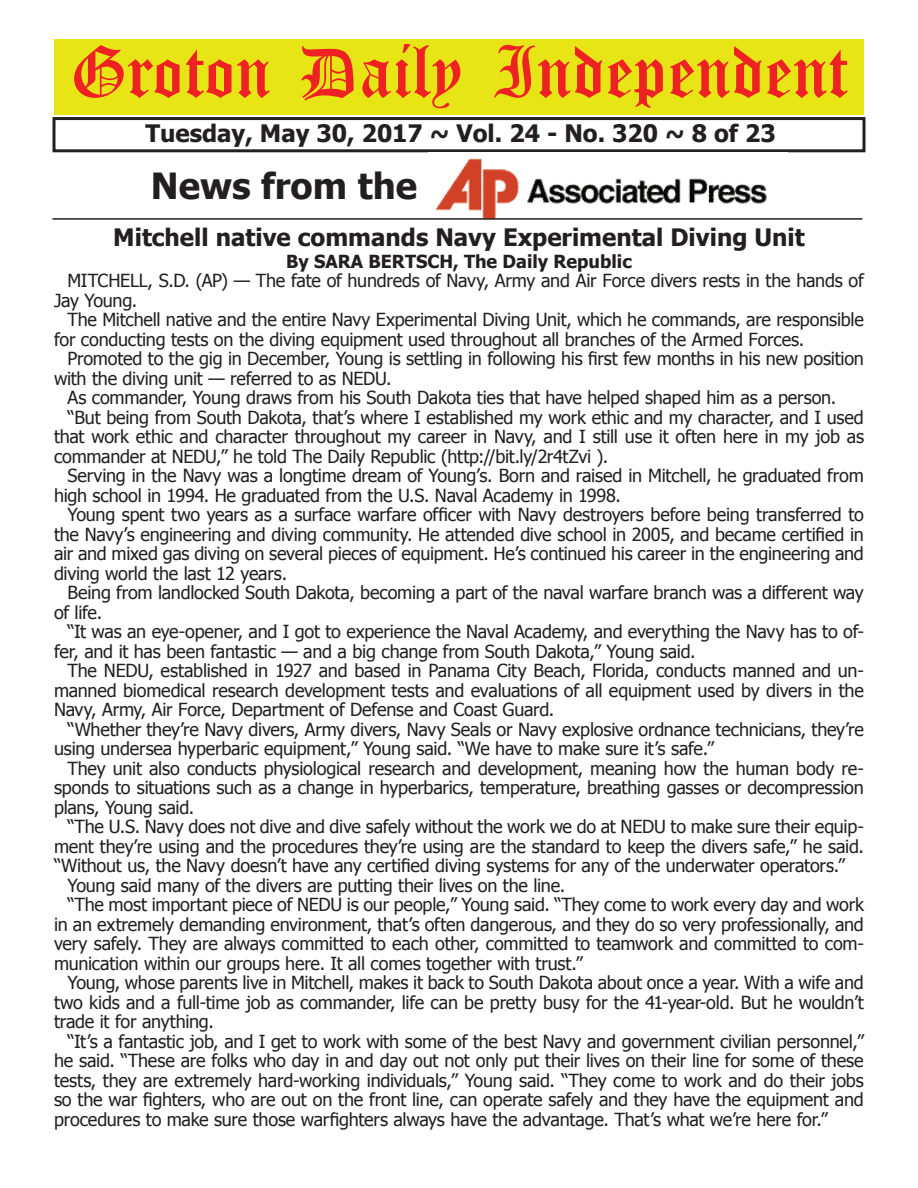
<style>
.page{position:relative;width:918px;height:1188px;background:#fff}
.page>*{position:absolute;margin:0;border:0;box-sizing:border-box;transform-origin:0 0}
.t1{font:54px "Old English Five";color:#ee2123}
.t2{font:700 36px "Tahoma";color:#231f20}
.t3{font:700 24px "Tahoma";color:#231f20}
.t4{font:18px/19.5px "Tahoma";letter-spacing:-.015em;color:#231f20}
.t5{font:700 18px "Tahoma";color:#231f20}
</style>
<div class="page">
<div style="left:52px;top:117px;width:814px;height:35px;border:3px solid #231f20"></div>
<div style="left:54px;top:40px;width:810px;height:75px;background:#e7e515"></div>
<img style="left:435px;top:158px;width:332px;height:60px">
<hr style="left:52px;top:218px;width:810px;height:2px;background:#231f20">
<h1 class="t1" style="left:70px;top:47px;width:779px">Groton Daily Independent</h1>
<h3 class="t3" style="left:145px;top:116px;width:632px">Tuesday, May 30, 2017 ~ Vol. 24 - No. 320 ~ 8 of 23</h3>
<h2 class="t2" style="left:151px;top:161px;width:268px">News from the</h2>
<h3 class="t3" style="left:113px;top:221px;width:693px">Mitchell native commands Navy Experimental Diving Unit</h3>
<p class="t5" style="left:286px;top:249px;width:347px">By SARA BERTSCH, The Daily Republic</p>
<p class="t4" style="left:54px;top:270px;width:811px;text-indent:14px">MITCHELL, S.D. (AP) — The fate of hundreds of Navy, Army and Air Force divers rests in the hands of<br>Jay Young.</p>
<p class="t4" style="left:54px;top:309px;width:811px;text-indent:14px">The Mitchell native and the entire Navy Experimental Diving Unit, which he commands, are responsible for conducting tests on the diving equipment used throughout all branches of the Armed Forces.</p>
<p class="t4" style="left:68px;top:348px;width:798px">Promoted to the gig in December, Young is settling in following his first few months in his new position</p>
<p class="t4" style="left:54px;top:368px;width:339px">with the diving unit — referred to as NEDU.</p>
<p class="t4" style="left:68px;top:387px;width:770px">As commander, Young draws from his South Dakota ties that have helped shaped him as a person.</p>
<p class="t4" style="left:68px;top:407px;width:798px">“But being from South Dakota, that’s where I established my work ethic and my character, and I used</p>
<p class="t4" style="left:54px;top:426px;width:812px">that work ethic and character throughout my career in Navy, and I still use it often here in my job as</p>
<p class="t4" style="left:54px;top:446px;width:556px">commander at NEDU,” he told The Daily Republic (http://bit.ly/2r4tZvi ).</p>
<p class="t4" style="left:68px;top:465px;width:798px">Serving in the Navy was a longtime dream of Young’s. Born and raised in Mitchell, he graduated from</p>
<p class="t4" style="left:54px;top:485px;width:569px">high school in 1994. He graduated from the U.S. Naval Academy in 1998.</p>
<p class="t4" style="left:68px;top:504px;width:798px">Young spent two years as a surface warfare officer with Navy destroyers before being transferred to</p>
<p class="t4" style="left:54px;top:524px;width:811px">the Navy’s engineering and diving community. He attended dive school in 2005, and became certified in</p>
<p class="t4" style="left:54px;top:543px;width:811px">air and mixed gas diving on several pieces of equipment. He’s continued his career in the engineering and</p>
<p class="t4" style="left:54px;top:563px;width:235px">diving world the last 12 years.</p>
<p class="t4" style="left:68px;top:582px;width:798px">Being from landlocked South Dakota, becoming a part of the naval warfare branch was a different way</p>
<p class="t4" style="left:54px;top:602px;width:50px">of life.</p>
<p class="t4" style="left:68px;top:621px;width:798px">“It was an eye-opener, and I got to experience the Naval Academy, and everything the Navy has to of-</p>
<p class="t4" style="left:54px;top:641px;width:643px">fer, and it has been fantastic — and a big change from South Dakota,” Young said.</p>
<p class="t4" style="left:68px;top:660px;width:798px">The NEDU, established in 1927 and based in Panama City Beach, Florida, conducts manned and un-</p>
<p class="t4" style="left:54px;top:680px;width:811px">manned biomedical research development tests and evaluations of all equipment used by divers in the</p>
<p class="t4" style="left:54px;top:699px;width:502px">Navy, Army, Air Force, Department of Defense and Coast Guard.</p>
<p class="t4" style="left:68px;top:719px;width:798px">“Whether they’re Navy divers, Army divers, Navy Seals or Navy explosive ordnance technicians, they’re</p>
<p class="t4" style="left:54px;top:738px;width:662px">using undersea hyperbaric equipment,” Young said. “We have to make sure it’s safe.”</p>
<p class="t4" style="left:68px;top:758px;width:798px">They unit also conducts physiological research and development, meaning how the human body re-</p>
<p class="t4" style="left:54px;top:777px;width:811px">sponds to situations such as a change in hyperbarics, temperature, breathing gasses or decompression</p>
<p class="t4" style="left:54px;top:797px;width:142px">plans, Young said.</p>
<p class="t4" style="left:68px;top:816px;width:798px">“The U.S. Navy does not dive and dive safely without the work we do at NEDU to make sure their equip-</p>
<p class="t4" style="left:54px;top:836px;width:812px">ment they’re using and the procedures they’re using are the standard to keep the divers safe,” he said.</p>
<p class="t4" style="left:54px;top:855px;width:793px">“Without us, the Navy doesn’t have any certified diving systems for any of the underwater operators.”</p>
<p class="t4" style="left:68px;top:875px;width:499px">Young said many of the divers are putting their lives on the line.</p>
<p class="t4" style="left:68px;top:894px;width:798px">“The most important piece of NEDU is our people,” Young said. “They come to work every day and work</p>
<p class="t4" style="left:54px;top:914px;width:811px">in an extremely demanding environment, that’s often dangerous, and they do so very professionally, and</p>
<p class="t4" style="left:54px;top:933px;width:812px">very safely. They are always committed to each other, committed to teamwork and committed to com-</p>
<p class="t4" style="left:54px;top:953px;width:530px">munication within our groups here. It all comes together with trust.”</p>
<p class="t4" style="left:68px;top:972px;width:798px">Young, whose parents live in Mitchell, makes it back to South Dakota about once a year. With a wife and</p>
<p class="t4" style="left:54px;top:991px;width:811px">two kids and a full-time job as commander, life can be pretty busy for the 41-year-old. But he wouldn’t</p>
<p class="t4" style="left:54px;top:1011px;width:161px">trade it for anything.</p>
<p class="t4" style="left:68px;top:1030px;width:798px">“It’s a fantastic job, and I get to work with some of the best Navy and government civilian personnel,”</p>
<p class="t4" style="left:54px;top:1050px;width:811px">he said. “These are folks who day in and day out not only put their lives on their line for some of these</p>
<p class="t4" style="left:54px;top:1069px;width:811px">tests, they are extremely hard-working individuals,” Young said. “They come to work and do their jobs</p>
<p class="t4" style="left:54px;top:1089px;width:811px">so the war fighters, who are out on the front line, can operate safely and they have the equipment and</p>
<p class="t4" style="left:54px;top:1108px;width:775px">procedures to make sure those warfighters always have the advantage. That’s what we’re here for.”</p>
</div>
